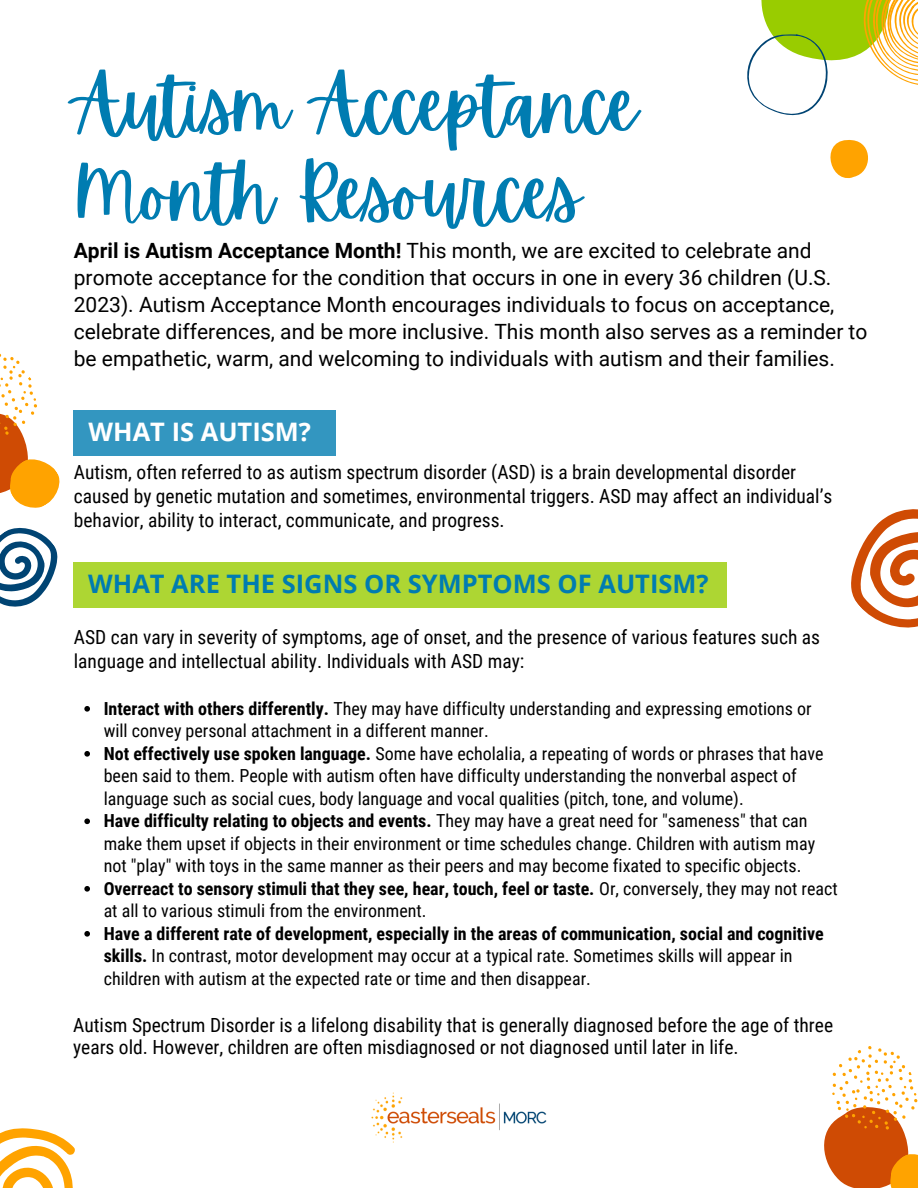
<style>
.page{position:relative;width:918px;height:1188px;background:#fff}
.page>*{position:absolute;margin:0;border:0;box-sizing:border-box;transform-origin:0 0}
.t1{font:73.5px/87.8px "Apricots";color:#007cb1}
.t2{font:700 25.5px "Open Sans";color:#007cb1}
.t3{font:700 25.5px "Open Sans";color:#fff}
.t4{font:21px/27px "Roboto";color:#000}
.t5{font:19.5px/23.7px "Roboto Condensed";color:#000}
.t6{font:18px/22.5px "Roboto Condensed";color:#000}
.s1{font-weight:700}
</style>
<div class="page">
<svg style="left:747px;top:0;width:171px;height:179px"></svg>
<div style="left:74px;top:410px;width:262px;height:45px;background:#3396c0"></div>
<div style="left:73px;top:562px;width:653px;height:45px;background:#add633"></div>
<img style="left:371px;top:1092px;width:176px;height:51px">
<svg style="left:851px;top:509px;width:67px;height:119px"></svg>
<svg style="left:0;top:1128px;width:75px;height:60px"></svg>
<svg style="left:824px;top:1046px;width:94px;height:142px"></svg>
<svg style="left:84px;top:706px;width:6px;height:6px"></svg>
<svg style="left:84px;top:751px;width:6px;height:6px"></svg>
<svg style="left:84px;top:818px;width:6px;height:6px"></svg>
<svg style="left:84px;top:886px;width:6px;height:6px"></svg>
<svg style="left:84px;top:931px;width:6px;height:6px"></svg>
<svg style="left:0;top:353px;width:74px;height:255px"></svg>
<p class="t1" style="left:74px;top:63px;width:565px">Autism Acceptance<br>Month Resources</p>
<h3 class="t4" style="left:74px;top:237px;width:795px"><span class="s1">April is Autism Acceptance Month!</span> This month, we are excited to celebrate and promote acceptance for the condition that occurs in one in every 36 children (U.S.<br>2023). Autism Acceptance Month encourages individuals to focus on acceptance, celebrate differences, and be more inclusive. This month also serves as a reminder to be empathetic, warm, and welcoming to individuals with autism and their families.</h3>
<p class="t3" style="left:89px;top:414px;width:224px">WHAT IS AUTISM?</p>
<p class="t5" style="left:74px;top:461px;width:760px">Autism, often referred to as autism spectrum disorder (ASD) is a brain developmental disorder caused by genetic mutation and sometimes, environmental triggers. ASD may affect an individual’s behavior, ability to interact, communicate, and progress.</p>
<h1 class="t2" style="left:88px;top:566px;width:622px">WHAT ARE THE SIGNS OR SYMPTOMS OF AUTISM?</h1>
<p class="t5" style="left:74px;top:626px;width:748px">ASD can vary in severity of symptoms, age of onset, and the presence of various features such as language and intellectual ability. Individuals with ASD may:</p>
<h2 class="t6" style="left:104px;top:698px;width:709px"><span class="s1">Interact with others differently.</span> They may have difficulty understanding and expressing emotions or will convey personal attachment in a different manner.</h2>
<h3 class="t6" style="left:104px;top:743px;width:721px"><span class="s1">Not effectively use spoken language.</span> Some have echolalia, a repeating of words or phrases that have been said to them. People with autism often have difficulty understanding the nonverbal aspect of language such as social cues, body language and vocal qualities (pitch, tone, and volume).</h3>
<p class="t6" style="left:104px;top:810px;width:713px"><span class="s1">Have difficulty relating to objects and events.</span> They may have a great need for "sameness" that can make them upset if objects in their environment or time schedules change. Children with autism may not "play" with toys in the same manner as their peers and may become fixated to specific objects.</p>
<p class="t6" style="left:104px;top:878px;width:735px"><span class="s1">Overreact to sensory stimuli that they see, hear, touch, feel or taste.</span> Or, conversely, they may not react at all to various stimuli from the environment.</p>
<h2 class="t6" style="left:104px;top:923px;width:722px"><span class="s1">Have a different rate of development, especially in the areas of communication, social and cognitive skills.</span> In contrast, motor development may occur at a typical rate. Sometimes skills will appear in children with autism at the expected rate or time and then disappear.</h2>
<p class="t5" style="left:73px;top:1014px;width:762px;line-height:22.5px">Autism Spectrum Disorder is a lifelong disability that is generally diagnosed before the age of three years old. However, children are often misdiagnosed or not diagnosed until later in life.</p>
</div>
